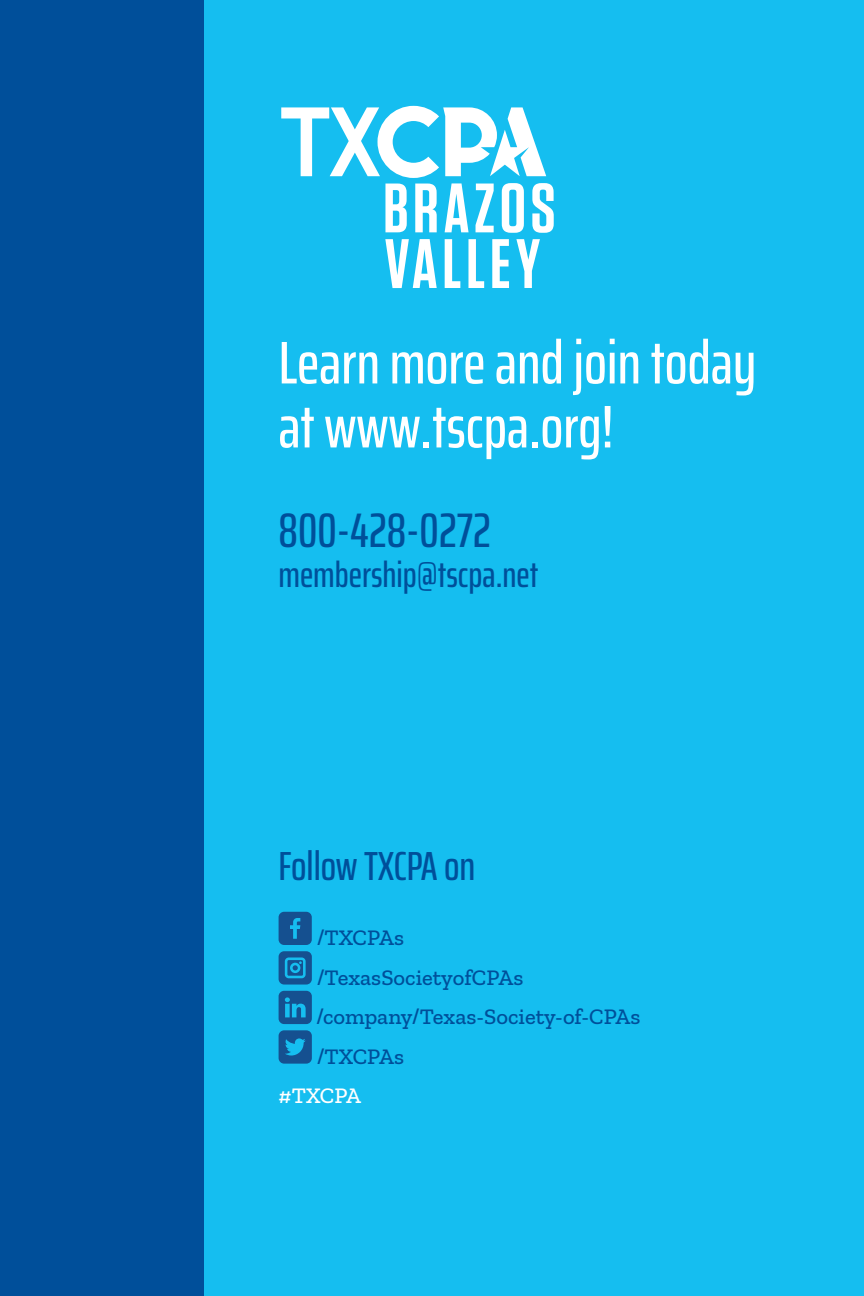
<style>
.page{position:relative;width:864px;height:1296px;background:#fff}
.page>*{position:absolute;margin:0;border:0;box-sizing:border-box;transform-origin:0 0}
.Nonprofit_Name{font:500 extra-condensed 60.2px "Saira";color:#fff}
.Nonprofit_Name-2{font:500 extra-condensed 48.6px "Saira";color:#004f9a}
.Nonprofit_Name-3{font:500 extra-condensed 40.6px "Saira";color:#004f9a}
.Nonprofit_Name-4{font:500 extra-condensed 36px "Saira";color:#004f9a}
.Nonprofit_City{font:500 22.6px "Zilla Slab";color:#004f9a}
.Nonprofit_City-2{font:500 22.6px "Zilla Slab";letter-spacing:-.015em;color:#fff}
</style>
<div class="page">
<div style="left:203px;top:0;width:661px;height:1296px;background:#15bef0"></div>
<svg style="left:279px;top:912px;width:33px;height:33px"></svg>
<svg style="left:279px;top:951px;width:33px;height:34px"></svg>
<svg style="left:279px;top:991px;width:33px;height:33px"></svg>
<svg style="left:279px;top:1030px;width:33px;height:34px"></svg>
<div style="left:0;top:0;width:203px;height:1296px;background:#004f9a"></div>
<svg style="left:281px;top:106px;width:273px;height:182px"></svg>
<p class="Nonprofit_Name" style="left:279px;top:318px;width:479px">Learn more and join today</p>
<p class="Nonprofit_Name" style="left:279px;top:382px;width:337px">at www.tscpa.org!</p>
<p class="Nonprofit_Name-2" style="left:279px;top:494px;width:214px">800-428-0272</p>
<p class="Nonprofit_Name-4" style="left:279px;top:547px;width:261px">membership@tscpa.net</p>
<p class="Nonprofit_Name-3" style="left:279px;top:836px;width:198px">Follow TXCPA on</p>
<p class="Nonprofit_City" style="left:317px;top:925px;width:89px">/TXCPAs</p>
<p class="Nonprofit_City" style="left:317px;top:964px;width:208px">/TexasSocietyofCPAs</p>
<p class="Nonprofit_City" style="left:316px;top:1004px;width:326px">/company/Texas-Society-of-CPAs</p>
<p class="Nonprofit_City" style="left:317px;top:1044px;width:89px">/TXCPAs</p>
<p class="Nonprofit_City-2" style="left:279px;top:1083px;width:84px">#TXCPA</p>
</div>
